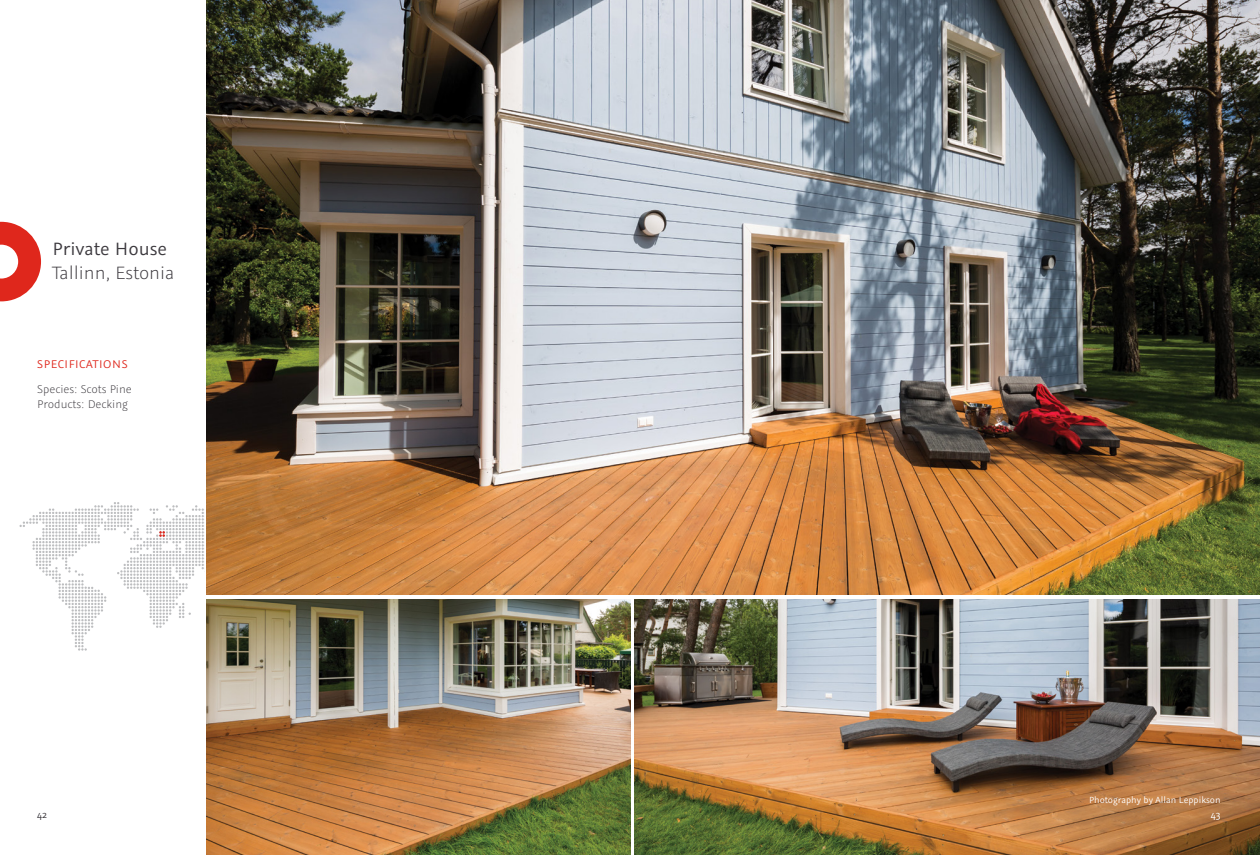
<style>
.page{position:relative;width:1260px;height:855px;background:#fff}
.page>*{position:absolute;margin:0;border:0;box-sizing:border-box;transform-origin:0 0}
.t1{font:300 20px "Graublau Sans";color:#3c393e}
.t2{font:20px "Graublau Sans";color:#3c393e}
.t3{font:300 12.5px/15px "Graublau Sans";color:#3c393e}
.t4{font:12.5px "Graublau Sans";letter-spacing:.05em;color:#df271c}
.t5{font:11.25px "Graublau Sans";color:#3c393e}
.t6{font:11.25px "Graublau Sans";color:#fff}
.t7{font:10px "Graublau Sans";color:#fff}
</style>
<div class="page">
<img style="left:206px;top:599px;width:424px;height:256px">
<img style="left:635px;top:599px;width:625px;height:256px">
<img style="left:206px;top:0;width:1054px;height:594px">
<svg style="left:0;top:222px;width:41px;height:79px"></svg>
<svg style="left:20px;top:502px;width:184px;height:149px"></svg>
<h1 class="t2" style="left:53px;top:237px;width:116px">Private House</h1>
<h1 class="t1" style="left:53px;top:261px;width:123px">Tallinn, Estonia</h1>
<p class="t4" style="left:37px;top:357px;width:92px">SPECIFICATIONS</p>
<p class="t3" style="left:37px;top:382px;width:96px">Species: Scots Pine<br>Products: Decking</p>
<p class="t5" style="left:37px;top:808px;width:12px">42</p>
<p class="t7" style="left:1089px;top:794px;width:133px">Photography by Allan Leppikson</p>
<p class="t6" style="left:1211px;top:808px;width:11px">43</p>
</div>
